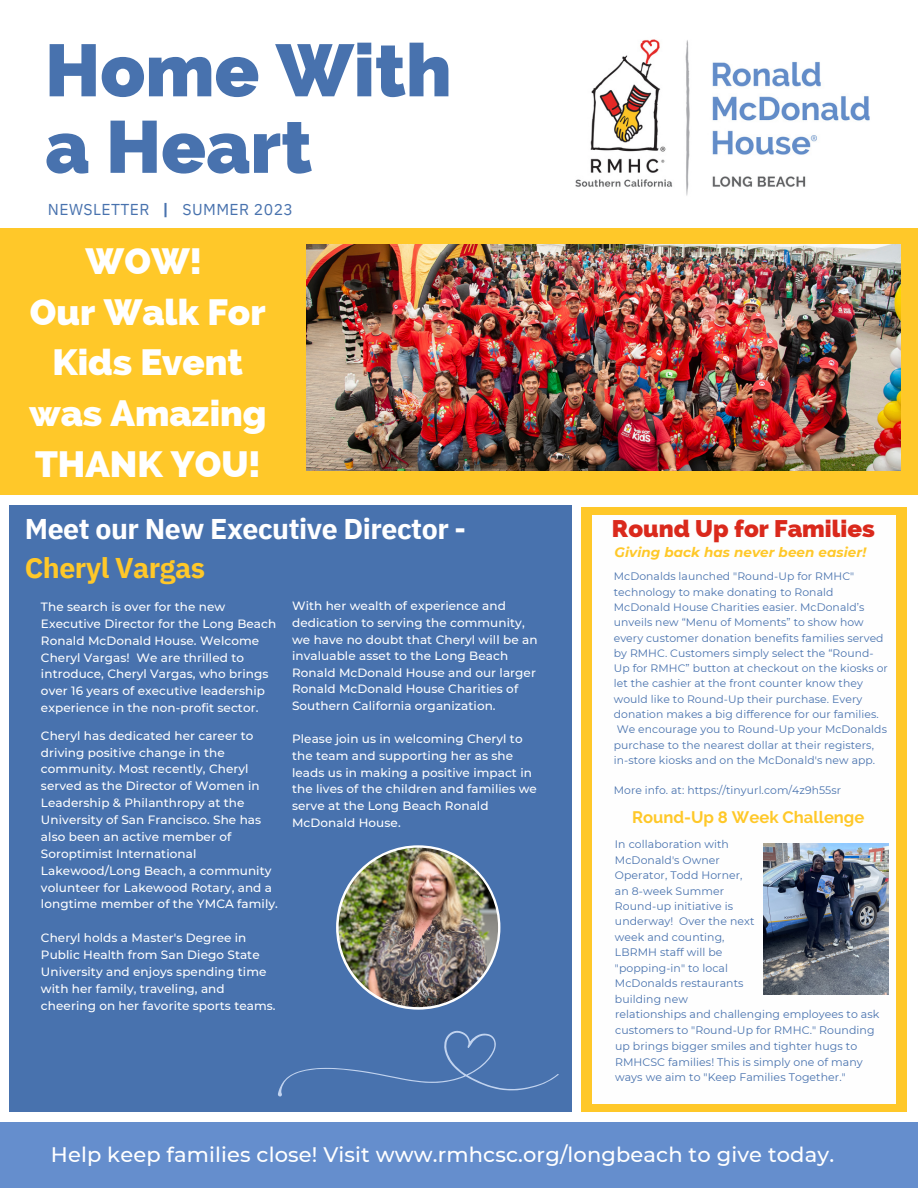
<style>
.page{position:relative;width:918px;height:1188px;background:#fff}
.page>*{position:absolute;margin:0;border:0;box-sizing:border-box;transform-origin:0 0}
.t1{font:800 73.5px "Raleway";color:#4872ae}
.t2{font:800 36.6px/50.7px "Raleway";color:#fff;text-align:center}
.t3{font:700 28.5px "IBM Plex Sans";letter-spacing:-.015em;color:#fff}
.t4{font:700 28.5px "IBM Plex Sans";letter-spacing:-.015em;color:#ffc829}
.t5{font:800 24.15px "Raleway";color:#da291c}
.t6{font:500 21px "Montserrat";letter-spacing:.005em;color:#fff}
.t7{font:700 16.65px "Raleway";color:#ffc829}
.t8{font:15.75px "IBM Plex Sans";letter-spacing:.03em;color:#4872ae}
.t9{font:italic 700 13.5px "Montserrat";letter-spacing:.005em;color:#ffc829}
.t10{font:500 12px/16.8px "Montserrat";letter-spacing:.005em;color:#fff}
.t11{font:10.95px/15.5px "Montserrat";letter-spacing:.005em;color:#4872ae}
.t12{font:10.8px/15.3px "Montserrat";letter-spacing:.005em;color:#4872ae}
.s1{font-weight:700}
</style>
<div class="page">
<img style="left:575px;top:39px;width:295px;height:157px">
<div style="left:0;top:228px;width:918px;height:267px;background:#ffc829"></div>
<div style="left:9px;top:505px;width:563px;height:607px;background:#4872ae"></div>
<svg style="left:278px;top:1030px;width:281px;height:67px"></svg>
<div style="left:0;top:1122px;width:918px;height:66px;background:#658ecd"></div>
<img style="left:306px;top:245px;width:595px;height:226px">
<svg style="left:336px;top:845px;width:164px;height:165px"></svg>
<img style="left:339px;top:848px;width:159px;height:159px;border-radius:50%">
<div style="left:581px;top:508px;width:326px;height:604px;background:#ffc829"></div>
<div style="left:592px;top:515px;width:304px;height:588px;background:#fefefe"></div>
<img style="left:764px;top:844px;width:125px;height:150px">
<p class="t1" style="left:45px;top:27px;width:408px">Home With</p>
<p class="t1" style="left:45px;top:104px;width:269px">a Heart</p>
<p class="t8" style="left:48px;top:199px;width:123px">NEWSLETTER <span class="s1">|</span></p>
<p class="t8" style="left:182px;top:199px;width:112px">SUMMER 2023</p>
<p class="t2" style="left:86px;top:236px;width:118px">WOW!</p>
<p class="t2" style="left:29px;top:286px;width:239px">Our Walk For<br>Kids Event was Amazing</p>
<p class="t2" style="left:35px;top:438px;width:227px">THANK YOU!</p>
<p class="t3" style="left:25px;top:510px;width:443px">Meet our New Executive Director -</p>
<p class="t4" style="left:25px;top:549px;width:182px">Cheryl Vargas</p>
<p class="t10" style="left:41px;top:598px;width:237px">The search is over for the new Executive Director for the Long Beach Ronald McDonald House. Welcome Cheryl Vargas! We are thrilled to introduce, Cheryl Vargas, who brings over 16 years of executive leadership experience in the non-profit sector.</p>
<p class="t10" style="left:41px;top:727px;width:239px">Cheryl has dedicated her career to driving positive change in the community. Most recently, Cheryl served as the Director of Women in Leadership &amp; Philanthropy at the University of San Francisco. She has also been an active member of Soroptimist International Lakewood/Long Beach, a community volunteer for Lakewood Rotary, and a longtime member of the YMCA family.</p>
<p class="t10" style="left:41px;top:930px;width:236px">Cheryl holds a Master's Degree in Public Health from San Diego State University and enjoys spending time with her family, traveling, and cheering on her favorite sports teams.</p>
<p class="t10" style="left:292px;top:598px;width:247px">With her wealth of experience and dedication to serving the community, we have no doubt that Cheryl will be an invaluable asset to the Long Beach Ronald McDonald House and our larger Ronald McDonald House Charities of Southern California organization.</p>
<p class="t10" style="left:292px;top:731px;width:246px">Please join us in welcoming Cheryl to the team and supporting her as she leads us in making a positive impact in the lives of the children and families we serve at the Long Beach Ronald<br>McDonald House.</p>
<p class="t5" style="left:612px;top:514px;width:264px">Round Up for Families</p>
<p class="t12" style="left:614px;top:569px;width:276px">McDonalds launched "Round-Up for RMHC" technology to make donating to Ronald McDonald House Charities easier. McDonald’s unveils new “Menu of Moments” to show how every customer donation benefits families served by RMHC. Customers simply select the “Round-Up for RMHC” button at checkout on the kiosks or let the cashier at the front counter know they would like to Round-Up their purchase. Every donation makes a big difference for our families.<br>We encourage you to Round-Up your McDonalds purchase to the nearest dollar at their registers, in-store kiosks and on the McDonald's new app.</p>
<p class="t12" style="left:614px;top:783px;width:229px">More info. at: https://tinyurl.com/4z9h55sr</p>
<p class="t9" style="left:615px;top:544px;width:253px">Giving back has never been easier!</p>
<p class="t7" style="left:632px;top:807px;width:234px">Round-Up 8 Week Challenge</p>
<p class="t11" style="left:615px;top:837px;width:141px">In collaboration with<br>McDonald's Owner<br>Operator, Todd Horner, an 8-week Summer<br>Round-up initiative is underway! Over the next week and counting,<br>LBRMH staff will be "popping-in" to local<br>McDonalds restaurants building new</p>
<p class="t11" style="left:615px;top:1006px;width:266px;line-height:15.9px">relationships and challenging employees to ask customers to "Round-Up for RMHC." Rounding up brings bigger smiles and tighter hugs to RMHCSC families! This is simply one of many ways we aim to "Keep Families Together."</p>
<p class="t6" style="left:51px;top:1141px;width:785px">Help keep families close! Visit www.rmhcsc.org/longbeach to give today.</p>
</div>
